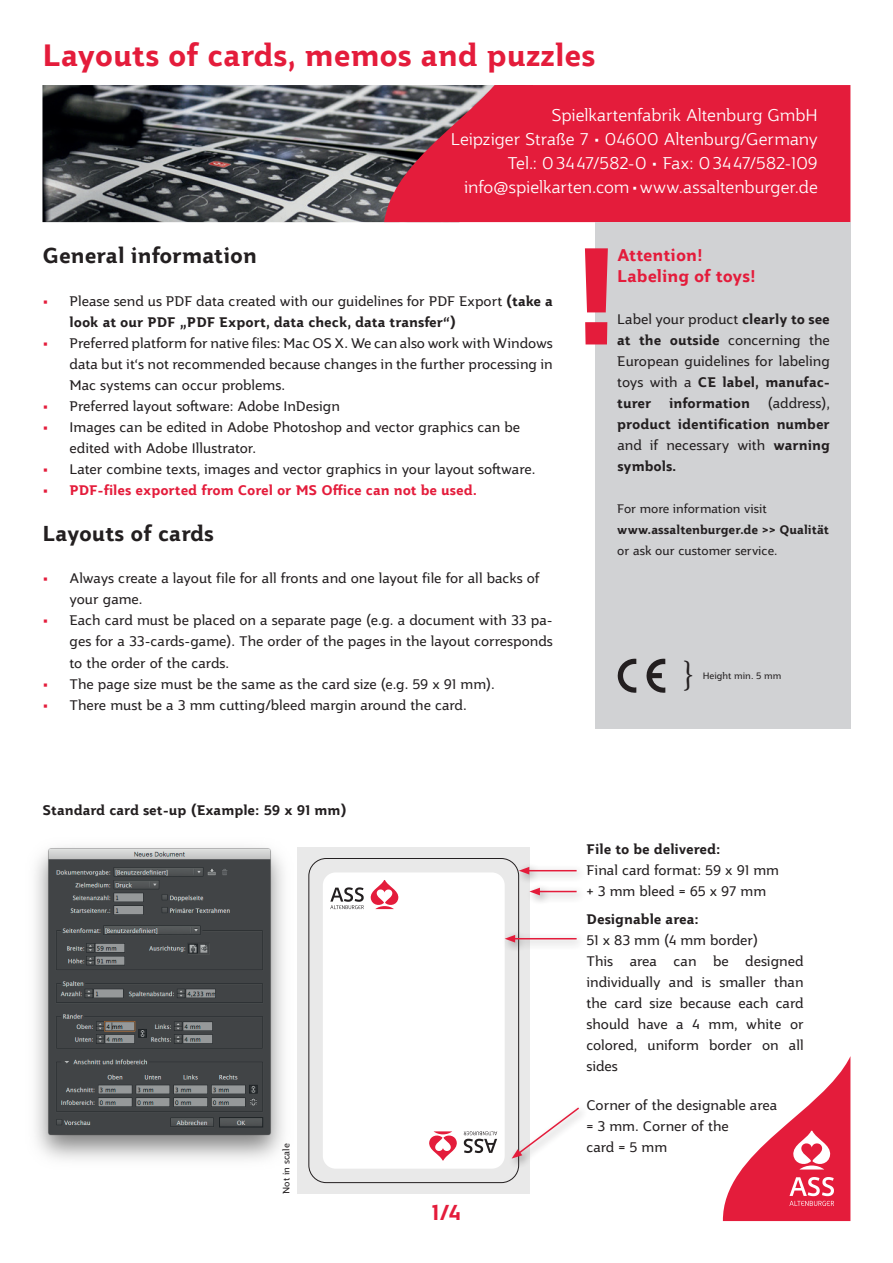
<style>
.page{position:relative;width:893px;height:1263px;background:#fff}
.page>*{position:absolute;margin:0;border:0;box-sizing:border-box;transform-origin:0 0}
.t1{font:800 133.5px "Carta Jotia";color:#e41c3b}
.t2{font:34.5px "Minion Pro";color:#231f20}
.t3{font:700 30px "Carta Jotia";color:#e41c3b}
.t4{font:700 21px "Carta Jotia";color:#231f20}
.t5{font:700 21px "Carta Jotia";color:#e41c3b}
.t6{font:300 16.5px/24px "Carta Jotia";letter-spacing:-.005em;color:#fff;text-align:right}
.t7{font:700 16.5px/21px "Carta Jotia";color:#e41c3b}
.t8{font:13.5px/21px "Carta Jotia";color:#231f20}
.t9{font:700 13.5px/21px "Carta Jotia";color:#231f20;text-align:justify}
.t10{font:700 13.5px "Carta Jotia";color:#e41c3b}
.t11{font:12px "Carta Jotia";color:#231f20}
.t12{font:700 12px "Carta Jotia";color:#231f20}
.t13{font:9px "Carta Jotia";color:#231f20}
.s1{font-weight:700;color:#e41c3b}
.s2{font-weight:700}
.s3{font-weight:400}
</style>
<div class="page">
<div style="left:298px;top:847px;width:232px;height:347px;background:#e9e9e9"></div>
<div style="left:308px;top:858px;width:211px;height:325px;border:1px solid #231f20;border-radius:17px"></div>
<div style="left:323px;top:872px;width:182px;height:296px;background:#fff;border-radius:13px"></div>
<img style="left:43px;top:85px;width:341px;height:137px">
<svg style="left:722px;top:1057px;width:128px;height:164px"></svg>
<svg style="left:384px;top:85px;width:466px;height:137px;background:#d72440"></svg>
<div style="left:595px;top:222px;width:255px;height:506px;background:#d1d2d4"></div>
<img style="left:35px;top:847px;width:263px;height:326px">
<svg style="left:617px;top:659px;width:19px;height:34px"></svg>
<svg style="left:646px;top:659px;width:19px;height:34px"></svg>
<div style="left:515px;top:863px;width:72px;height:22px;background:#231f20;opacity:.5"></div>
<hr style="left:527px;top:870px;width:50px;height:1px;background:#e41c3b">
<svg style="left:519px;top:867px;width:10px;height:7px"></svg>
<div style="left:526px;top:883px;width:61px;height:23px;background:#231f20;opacity:.5"></div>
<hr style="left:538px;top:891px;width:39px;height:1px;background:#e41c3b">
<svg style="left:529px;top:888px;width:11px;height:7px"></svg>
<div style="left:501px;top:931px;width:86px;height:22px;background:#231f20;opacity:.5"></div>
<hr style="left:513px;top:938px;width:64px;height:1px;background:#e41c3b">
<svg style="left:505px;top:935px;width:10px;height:7px"></svg>
<div style="left:508px;top:1103px;width:81px;height:66px;background:#231f20;opacity:.5"></div>
<svg style="left:512px;top:1106px;width:69px;height:52px"></svg>
<svg style="left:429px;top:1131px;width:28px;height:29px"></svg>
<svg style="left:464px;top:1131px;width:33px;height:22px"></svg>
<svg style="left:370px;top:880px;width:29px;height:29px"></svg>
<svg style="left:330px;top:887px;width:34px;height:22px"></svg>
<h3 class="t3" style="left:43px;top:35px;width:554px">Layouts of cards, memos and puzzles</h3>
<p class="t6" style="left:451px;top:103px;width:369px">Spielkartenfabrik Altenburg GmbH<br>Leipziger Straße 7 • 04600 Altenburg/Germany Tel.: 03447/582-0 • Fax: 03447/582-109 info@spielkarten.com•www.assaltenburger.de</p>
<h3 class="t4" style="left:43px;top:241px;width:216px">General information</h3>
<p class="t8" style="left:70px;top:290px;width:485px;text-indent:-27px"><span class="s1">•</span> Please send us PDF data created with our guidelines for PDF Export <span class="s2">(take a look at our PDF „PDF Export, data check, data transfer“)</span></p>
<p class="t8" style="left:70px;top:332px;width:485px;text-align:justify;text-indent:-27px"><span class="s1">•</span> Preferred platform for native files: Mac OS X. We can also work with Windows data but it‘s not recommended because changes in the further processing in Mac systems can occur problems.</p>
<p class="t8" style="left:43px;top:395px;width:299px"><span class="s1">•</span> Preferred layout software: Adobe InDesign</p>
<p class="t8" style="left:70px;top:416px;width:452px;text-indent:-27px"><span class="s1">•</span> Images can be edited in Adobe Photoshop and vector graphics can be edited with Adobe Illustrator.</p>
<p class="t8" style="left:43px;top:458px;width:494px"><span class="s1">•</span> Later combine texts, images and vector graphics in your layout software.</p>
<p class="t10" style="left:43px;top:481px;width:436px">• PDF-files exported from Corel or MS Office can not be used.</p>
<h3 class="t4" style="left:43px;top:519px;width:173px">Layouts of cards</h3>
<p class="t8" style="left:70px;top:568px;width:472px;text-indent:-27px"><span class="s1">•</span> Always create a layout file for all fronts and one layout file for all backs of your game.</p>
<p class="t8" style="left:70px;top:610px;width:485px;text-align:justify;text-indent:-27px"><span class="s1">•</span> Each card must be placed on a separate page (e.g. a document with 33 pa&shy;ges for a 33-cards-game). The order of the pages in the layout corresponds to the order of the cards.</p>
<p class="t8" style="left:43px;top:673px;width:454px"><span class="s1">•</span> The page size must be the same as the card size (e.g. 59 x 91 mm).</p>
<p class="t8" style="left:43px;top:694px;width:426px"><span class="s1">•</span> There must be a 3 mm cutting/bleed margin around the card.</p>
<h1 class="t1" style="left:571px;top:205px;width:51px">!</h1>
<p class="t7" style="left:617px;top:245px;width:140px">Attention!<br>Labeling of toys!</p>
<p class="t8" style="left:617px;top:309px;width:214px;text-align:justify">Label your product <span class="s2">clearly to see at the outside</span> concerning the European guidelines for labeling toys with a <span class="s2">CE label, manufac&shy;turer</span></p>
<p class="t9" style="left:669px;top:393px;width:82px">information</p>
<p class="t8" style="left:768px;top:393px;width:64px">(address),</p>
<p class="t9" style="left:617px;top:414px;width:214px">product identification number <span class="s3">and if necessary with</span> warning symbols.</p>
<p class="t11" style="left:617px;top:501px;width:151px">For more information visit</p>
<p class="t12" style="left:617px;top:521px;width:213px">www.assaltenburger.de &gt;&gt; Qualität</p>
<p class="t11" style="left:617px;top:543px;width:162px">or ask our customer service.</p>
<h2 class="t2" style="left:682px;top:651px;width:13px">}</h2>
<p class="t13" style="left:703px;top:670px;width:80px">Height min. 5 mm</p>
<p class="t9" style="left:43px;top:799px;width:306px">Standard card set-up (Example: 59 x 91 mm)</p>
<p class="t13" style="left:280px;top:1194px;width:52px;rotate:-90deg">Not in scale</p>
<h3 class="t5" style="left:432px;top:1198px;width:31px">1/4</h3>
<p class="t9" style="left:586px;top:839px;width:135px">File to be delivered:</p>
<p class="t8" style="left:586px;top:860px;width:194px">Final card format: 59 x 91 mm + 3 mm bleed = 65 x 97 mm</p>
<p class="t9" style="left:586px;top:909px;width:114px">Designable area:</p>
<p class="t8" style="left:586px;top:929px;width:219px">51 x 83 mm (4 mm border)<br>This area can be designed individually and is smaller than the card size because each card should have a 4 mm, white or colored, uniform border on all sides</p>
<p class="t8" style="left:586px;top:1094px;width:192px">Corner of the designable area = 3 mm. Corner of the<br>card = 5 mm</p>
</div>
